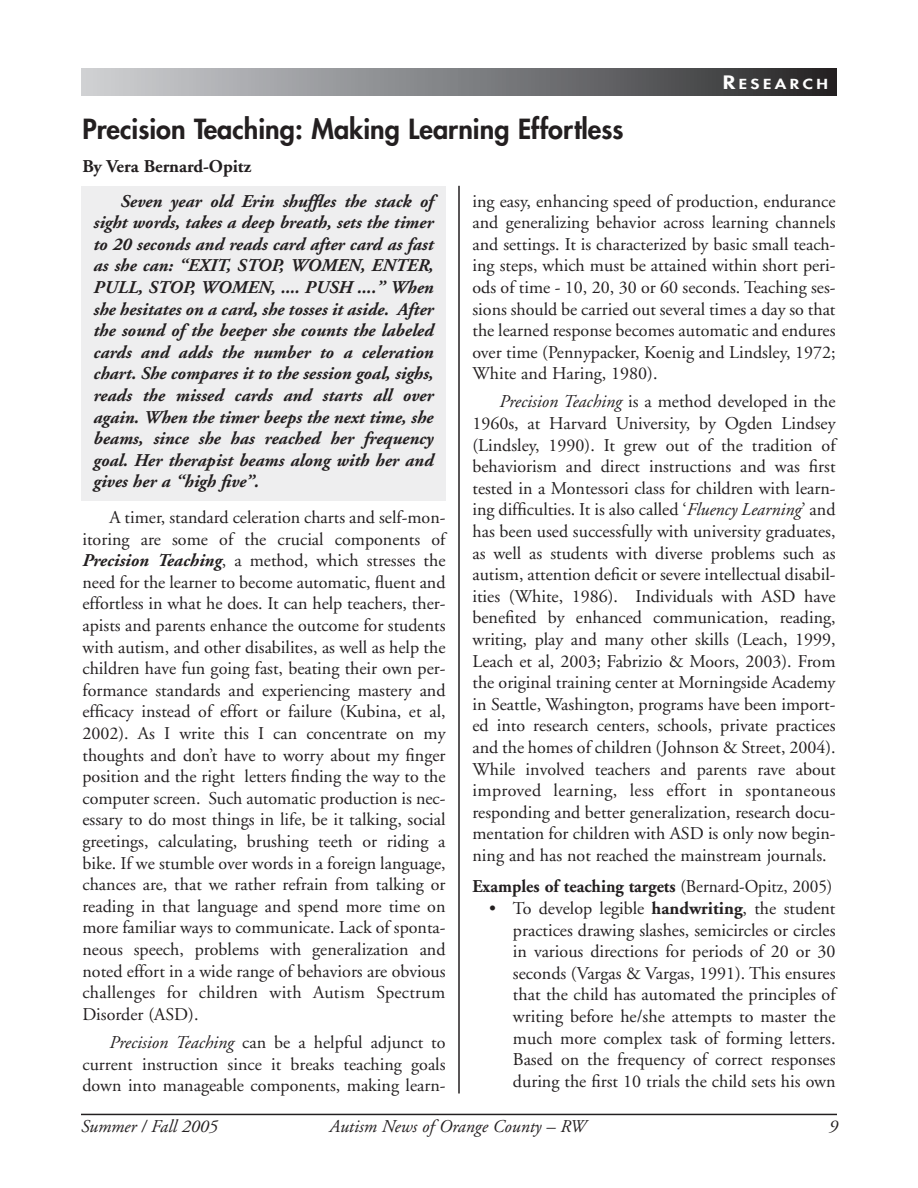
<style>
.page{position:relative;width:918px;height:1188px;background:#fff}
.page>*{position:absolute;margin:0;border:0;box-sizing:border-box;transform-origin:0 0}
.t1{font:800 27px "Futura";color:#231f20}
.t2{font:18px/21.6px "Adobe Garamond";color:#231f20;text-align:justify}
.t3{font:italic 700 18px/21.6px "Adobe Garamond";color:#231f20;text-align:justify}
.t4{font:700 18px "Adobe Garamond";color:#231f20;scale:.96 1}
.t5{font:italic 18px "Adobe Garamond";color:#231f20}
.t6{font:700 18px "Adobe Garamond";color:#231f20}
.t7{font:800 13.5px "Futura";letter-spacing:.2em;color:#fff;scale:1.26 1}
.s1{font-size:18px}
.s2{font-weight:700;font-style:italic}
.s3{font-style:italic}
.s4{font-weight:400}
.s5{font-weight:700}
</style>
<div class="page">
<hr style="left:81px;top:1114px;width:756px;height:1px;background:#231f20">
<svg style="left:81px;top:69px;width:270px;height:27px;background:#b3b4b7"></svg>
<hr style="left:353px;top:69px;width:2px;height:27px;background:#95979a">
<div style="left:357px;top:69px;width:64px;height:27px;background:#8d8f92"></div>
<hr style="left:423px;top:69px;width:2px;height:27px;background:#87898c">
<svg style="left:427px;top:69px;width:410px;height:27px;background:#58595b"></svg>
<hr style="left:458px;top:186px;width:2px;height:908px;background:#231f20">
<div style="left:81px;top:186px;width:365px;height:315px;background:#eeeeef"></div>
<h1 class="t1" style="left:82px;top:116px;width:543px">Precision Teaching: Making Learning Effortless</h1>
<p class="t6" style="left:82px;top:159px;width:170px">By Vera Bernard-Opitz</p>
<p class="t7" style="left:723px;top:77px;width:85px"><span class="s1">R</span>ESEARCH</p>
<p class="t3" style="left:94px;top:192px;width:342px;text-indent:27px">Seven year old Erin shuffles the stack of sight words, takes a deep breath, sets the timer to 20 seconds and reads card after card as fast as she can: “EXIT, STOP, WOMEN, ENTER, PULL, STOP, WOMEN, .... PUSH ....” When she hesitates on a card, she tosses it aside. After the sound of the beeper she counts the labeled cards and adds the number to a celeration chart. She compares it to the session goal, sighs, reads the missed cards and starts all over again. When the timer beeps the next time, she beams, since she has reached her frequency goal. Her therapist beams along with her and gives her a “high five”.</p>
<p class="t2" style="left:82px;top:508px;width:365px;text-indent:27px">A timer, standard celeration charts and self-mon&shy;itoring are some of the crucial components of <span class="s2">Precision Teaching</span>, a method, which stresses the need for the learner to become automatic, fluent and effortless in what he does. It can help teachers, ther&shy;apists and parents enhance the outcome for students with autism, and other disabilites, as well as help the children have fun going fast, beating their own per&shy;formance standards and experiencing mastery and efficacy instead of effort or failure (Kubina, et al, 2002). As I write this I can concentrate on my thoughts and don’t have to worry about my finger position and the right letters finding the way to the computer screen. Such automatic production is nec&shy;essary to do most things in life, be it talking, social greetings, calculating, brushing teeth or riding a bike. If we stumble over words in a foreign language, chances are, that we rather refrain from talking or reading in that language and spend more time on more familiar ways to communicate. Lack of sponta&shy;neous speech, problems with generalization and noted effort in a wide range of behaviors are obvious challenges for children with Autism Spectrum Disorder (ASD).</p>
<p class="t2" style="left:83px;top:1033px;width:365px;text-indent:27px"><span class="s3">Precision Teaching</span> can be a helpful adjunct to current instruction since it breaks teaching goals down into manageable components, making learn-</p>
<p class="t2" style="left:473px;top:192px;width:365px">ing easy, enhancing speed of production, endurance and generalizing behavior across learning channels and settings. It is characterized by basic small teach&shy;ing steps, which must be attained within short peri&shy;ods of time - 10, 20, 30 or 60 seconds. Teaching ses&shy;sions should be carried out several times a day so that the learned response becomes automatic and endures over time (Pennypacker, Koenig and Lindsley, 1972; White and Haring, 1980).</p>
<p class="t2" style="left:472px;top:393px;width:365px;text-indent:27px"><span class="s3">Precision Teaching</span> is a method developed in the 1960s, at Harvard University, by Ogden Lindsey (Lindsley, 1990). It grew out of the tradition of behaviorism and direct instructions and was first tested in a Montessori class for children with learn&shy;ing difficulties. It is also called ‘<span class="s3">Fluency Learning</span>’ and has been used successfully with university graduates, as well as students with diverse problems such as autism, attention deficit or severe intellectual disabil&shy;ities (White, 1986). Individuals with ASD have benefited by enhanced communication, reading, writing, play and many other skills (Leach, 1999, Leach et al, 2003; Fabrizio &amp; Moors, 2003). From the original training center at Morningside Academy in Seattle, Washington, programs have been import&shy;ed into research centers, schools, private practices and the homes of children (Johnson &amp; Street, 2004).<br>While involved teachers and parents rave about improved learning, less effort in spontaneous responding and better generalization, research docu&shy;mentation for children with ASD is only now begin&shy;ning and has not reached the mainstream journals.</p>
<p class="t4" style="left:472px;top:880px;width:377px">Examples of teaching targets <span class="s4">(Bernard-Opitz, 2005)</span></p>
<p class="t2" style="left:513px;top:899px;width:324px;text-indent:-24px">• To develop legible <span class="s5">handwriting</span>, the student practices drawing slashes, semicircles or circles in various directions for periods of 20 or 30 seconds (Vargas &amp; Vargas, 1991). This ensures that the child has automated the principles of writing before he/she attempts to master the much more complex task of forming letters.<br>Based on the frequency of correct responses during the first 10 trials the child sets his own</p>
<p class="t5" style="left:81px;top:1119px;width:138px">Summer / Fall 2005</p>
<p class="t5" style="left:330px;top:1119px;width:258px">Autism News of Orange County – RW</p>
<p class="t5" style="left:829px;top:1119px;width:10px">9</p>
</div>
